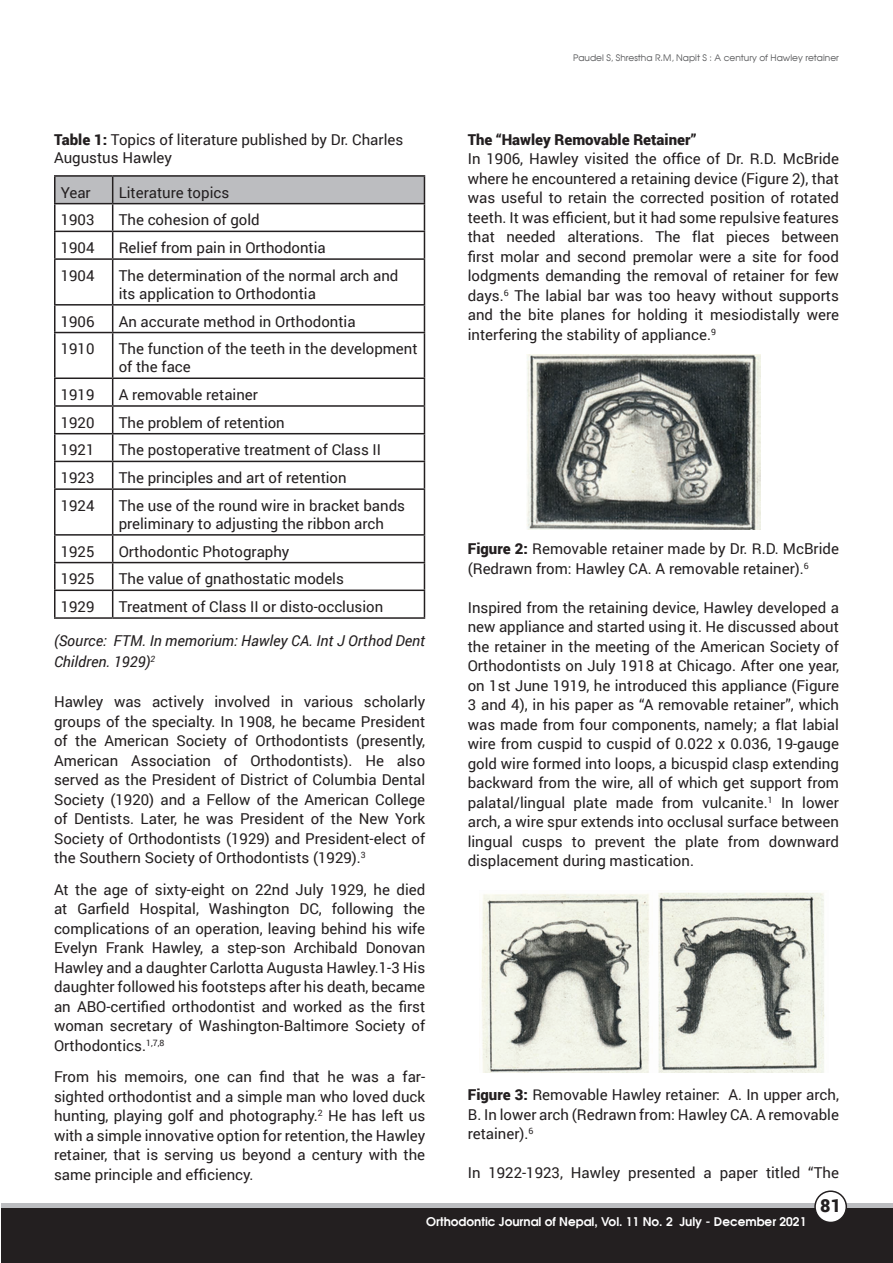
<style>
.page{position:relative;width:893px;height:1263px;background:#fff}
.page>*{position:absolute;margin:0;border:0;box-sizing:border-box;transform-origin:0 0}
.t1{font:900 18px "Roboto";color:#231f20}
.t2{font:15px/19.5px "Roboto";color:#231f20;text-align:justify}
.t3{font:italic 15px/21px "Roboto";color:#231f20}
.t4{font:900 15px "Roboto";color:#231f20}
.t5{font:12px "Avalon";color:#fff}
.t6{font:9px "Avalon Plain";color:#57585a}
.s1{font-weight:900}
</style>
<div class="page">
<div style="left:2px;top:1203px;width:891px;height:22px;background:linear-gradient(to right,#bcbdc0,#bcbdc0)"></div>
<div style="left:2px;top:1209px;width:891px;height:54px;background:#231f20"></div>
<div style="left:815px;top:1191px;width:31px;height:31px;background:#fff;border-radius:50%"></div>
<div style="left:814px;top:1190px;width:33px;height:33px;border:2px solid #231f20;border-radius:50%"></div>
<hr style="left:54px;top:175px;width:59px;height:2px;background:#231f20">
<hr style="left:54px;top:177px;width:2px;height:26px;background:#231f20">
<hr style="left:113px;top:175px;width:312px;height:2px;background:#231f20">
<hr style="left:54px;top:203px;width:59px;height:1px;background:#231f20">
<hr style="left:54px;top:204px;width:2px;height:27px;background:#231f20">
<hr style="left:54px;top:231px;width:59px;height:1px;background:#231f20">
<hr style="left:54px;top:232px;width:2px;height:26px;background:#231f20">
<svg style="left:55px;top:176px;width:370px;height:82px"></svg>
<hr style="left:54px;top:258px;width:59px;height:2px;background:#231f20">
<hr style="left:54px;top:260px;width:2px;height:44px;background:#231f20">
<hr style="left:113px;top:258px;width:312px;height:2px;background:#231f20">
<hr style="left:112px;top:260px;width:1px;height:44px;background:#231f20">
<hr style="left:424px;top:260px;width:1px;height:44px;background:#231f20">
<hr style="left:54px;top:304px;width:59px;height:2px;background:#231f20">
<hr style="left:54px;top:306px;width:2px;height:26px;background:#231f20">
<hr style="left:113px;top:304px;width:312px;height:2px;background:#231f20">
<svg style="left:112px;top:306px;width:1px;height:26px"></svg>
<svg style="left:424px;top:306px;width:1px;height:26px"></svg>
<hr style="left:54px;top:332px;width:59px;height:1px;background:#231f20">
<hr style="left:54px;top:333px;width:2px;height:44px;background:#231f20">
<hr style="left:113px;top:332px;width:312px;height:1px;background:#231f20">
<hr style="left:112px;top:333px;width:1px;height:44px;background:#231f20">
<hr style="left:424px;top:333px;width:1px;height:44px;background:#231f20">
<hr style="left:54px;top:377px;width:59px;height:2px;background:#231f20">
<hr style="left:54px;top:379px;width:2px;height:26px;background:#231f20">
<hr style="left:113px;top:377px;width:312px;height:2px;background:#231f20">
<hr style="left:54px;top:405px;width:59px;height:2px;background:#231f20">
<hr style="left:54px;top:407px;width:2px;height:26px;background:#231f20">
<hr style="left:113px;top:405px;width:312px;height:2px;background:#231f20">
<hr style="left:54px;top:433px;width:59px;height:1px;background:#231f20">
<hr style="left:54px;top:434px;width:2px;height:27px;background:#231f20">
<hr style="left:113px;top:433px;width:312px;height:1px;background:#231f20">
<hr style="left:54px;top:461px;width:59px;height:1px;background:#231f20">
<hr style="left:54px;top:462px;width:2px;height:26px;background:#231f20">
<hr style="left:113px;top:461px;width:312px;height:1px;background:#231f20">
<svg style="left:112px;top:379px;width:1px;height:109px"></svg>
<svg style="left:424px;top:379px;width:1px;height:109px"></svg>
<hr style="left:54px;top:488px;width:59px;height:2px;background:#231f20">
<hr style="left:54px;top:490px;width:2px;height:44px;background:#231f20">
<hr style="left:113px;top:488px;width:312px;height:2px;background:#231f20">
<hr style="left:112px;top:490px;width:1px;height:44px;background:#231f20">
<hr style="left:424px;top:490px;width:1px;height:44px;background:#231f20">
<hr style="left:54px;top:534px;width:59px;height:2px;background:#231f20">
<hr style="left:54px;top:536px;width:2px;height:26px;background:#231f20">
<hr style="left:113px;top:534px;width:312px;height:2px;background:#231f20">
<hr style="left:54px;top:562px;width:59px;height:1px;background:#231f20">
<hr style="left:54px;top:563px;width:2px;height:26px;background:#231f20">
<hr style="left:113px;top:562px;width:312px;height:1px;background:#231f20">
<hr style="left:54px;top:589px;width:59px;height:2px;background:#231f20">
<hr style="left:54px;top:591px;width:2px;height:26px;background:#231f20">
<hr style="left:113px;top:589px;width:312px;height:2px;background:#231f20">
<svg style="left:112px;top:536px;width:1px;height:81px"></svg>
<svg style="left:424px;top:536px;width:1px;height:81px"></svg>
<hr style="left:54px;top:617px;width:59px;height:2px;background:#231f20">
<hr style="left:113px;top:617px;width:312px;height:2px;background:#231f20">
<img style="left:527px;top:355px;width:233px;height:175px">
<img style="left:481px;top:892px;width:344px;height:180px">
<p class="t2" style="left:54px;top:130px;width:351px;line-height:18px"><span class="s1">Table 1:</span> Topics of literature published by Dr. Charles<br>Augustus Hawley</p>
<p class="t2" style="left:61px;top:182px;width:32px">Year</p>
<p class="t2" style="left:119px;top:182px;width:112px">Literature topics</p>
<p class="t2" style="left:61px;top:210px;width:35px">1903</p>
<p class="t2" style="left:119px;top:210px;width:143px">The cohesion of gold</p>
<p class="t2" style="left:61px;top:237px;width:35px">1904</p>
<p class="t2" style="left:119px;top:237px;width:209px">Relief from pain in Orthodontia</p>
<p class="t2" style="left:61px;top:265px;width:35px">1904</p>
<p class="t2" style="left:119px;top:266px;width:281px;line-height:18px">The determination of the normal arch and its application to Orthodontia</p>
<p class="t2" style="left:61px;top:311px;width:35px">1906</p>
<p class="t2" style="left:119px;top:311px;width:238px">An accurate method in Orthodontia</p>
<p class="t2" style="left:61px;top:339px;width:35px">1910</p>
<p class="t2" style="left:119px;top:339px;width:300px;line-height:18px">The function of the teeth in the development of the face</p>
<p class="t2" style="left:61px;top:384px;width:35px">1919</p>
<p class="t2" style="left:119px;top:384px;width:141px">A removable retainer</p>
<p class="t2" style="left:61px;top:412px;width:35px">1920</p>
<p class="t2" style="left:119px;top:412px;width:168px">The problem of retention</p>
<p class="t2" style="left:61px;top:440px;width:35px">1921</p>
<p class="t2" style="left:119px;top:440px;width:264px">The postoperative treatment of Class II</p>
<p class="t2" style="left:61px;top:467px;width:35px">1923</p>
<p class="t2" style="left:119px;top:467px;width:229px">The principles and art of retention</p>
<p class="t2" style="left:61px;top:495px;width:35px">1924</p>
<p class="t2" style="left:119px;top:496px;width:288px;line-height:18px">The use of the round wire in bracket bands preliminary to adjusting the ribbon arch</p>
<p class="t2" style="left:61px;top:541px;width:35px">1925</p>
<p class="t2" style="left:119px;top:541px;width:172px">Orthodontic Photography</p>
<p class="t2" style="left:61px;top:569px;width:35px">1925</p>
<p class="t2" style="left:119px;top:569px;width:227px">The value of gnathostatic models</p>
<p class="t2" style="left:61px;top:596px;width:35px">1929</p>
<p class="t2" style="left:119px;top:596px;width:266px">Treatment of Class II or disto-occlusion</p>
<p class="t3" style="left:54px;top:629px;width:373px">(Source: FTM. In memorium: Hawley CA. Int J Orthod Dent<br>Children. 1929)<sup>2</sup></p>
<p class="t2" style="left:54px;top:692px;width:373px">Hawley was actively involved in various scholarly groups of the specialty. In 1908, he became President of the American Society of Orthodontists (presently, American Association of Orthodontists). He also served as the President of District of Columbia Dental Society (1920) and a Fellow of the American College of Dentists. Later, he was President of the New York Society of Orthodontists (1929) and President-elect of the Southern Society of Orthodontists (1929).<sup>3</sup></p>
<p class="t2" style="left:54px;top:879px;width:373px">At the age of sixty-eight on 22nd July 1929, he died at Garfield Hospital, Washington DC, following the complications of an operation, leaving behind his wife Evelyn Frank Hawley, a step-son Archibald Donovan Hawley and a daughter Carlotta Augusta Hawley.1-3 His daughter followed his footsteps after his death, became an ABO-certified orthodontist and worked as the first woman secretary of Washington-Baltimore Society of Orthodontics.<sup>1,7,8</sup></p>
<p class="t2" style="left:54px;top:1067px;width:373px">From his memoirs, one can find that he was a far&shy;sighted orthodontist and a simple man who loved duck hunting, playing golf and photography.<sup>2</sup> He has left us with a simple innovative option for retention, the Hawley retainer, that is serving us beyond a century with the same principle and efficiency.</p>
<p class="t6" style="left:573px;top:52px;width:267px">Paudel S, Shrestha R.M, Napit S : A century of Hawley retainer</p>
<p class="t4" style="left:468px;top:129px;width:230px">The “Hawley Removable Retainer”</p>
<p class="t2" style="left:468px;top:149px;width:373px">In 1906, Hawley visited the office of Dr. R.D. McBride where he encountered a retaining device (Figure 2), that was useful to retain the corrected position of rotated teeth. It was efficient, but it had some repulsive features that needed alterations. The flat pieces between first molar and second premolar were a site for food lodgments demanding the removal of retainer for few days.<sup>6</sup> The labial bar was too heavy without supports and the bite planes for holding it mesiodistally were interfering the stability of appliance.<sup>9</sup></p>
<p class="t2" style="left:468px;top:539px;width:373px"><span class="s1">Figure 2:</span> Removable retainer made by Dr. R.D. McBride (Redrawn from: Hawley CA. A removable retainer).<sup>6</sup></p>
<p class="t2" style="left:468px;top:597px;width:373px">Inspired from the retaining device, Hawley developed a new appliance and started using it. He discussed about the retainer in the meeting of the American Society of Orthodontists on July 1918 at Chicago. After one year, on 1st June 1919, he introduced this appliance (Figure 3 and 4), in his paper as “A removable retainer”, which was made from four components, namely; a flat labial wire from cuspid to cuspid of 0.022 x 0.036, 19-gauge gold wire formed into loops, a bicuspid clasp extending backward from the wire, all of which get support from palatal/lingual plate made from vulcanite.<sup>1</sup> In lower arch, a wire spur extends into occlusal surface between lingual cusps to prevent the plate from downward displacement during mastication.</p>
<p class="t2" style="left:468px;top:1085px;width:373px"><span class="s1">Figure 3:</span> Removable Hawley retainer: A. In upper arch, B. In lower arch (Redrawn from: Hawley CA. A removable retainer).<sup>6</sup></p>
<p class="t2" style="left:468px;top:1163px;width:373px">In 1922-1923, Hawley presented a paper titled “The</p>
<p class="t1" style="left:820px;top:1193px;width:22px">81</p>
<p class="t5" style="left:426px;top:1213px;width:382px">Orthodontic Journal of Nepal, Vol. 11 No. 2 July - December 2021</p>
</div>
